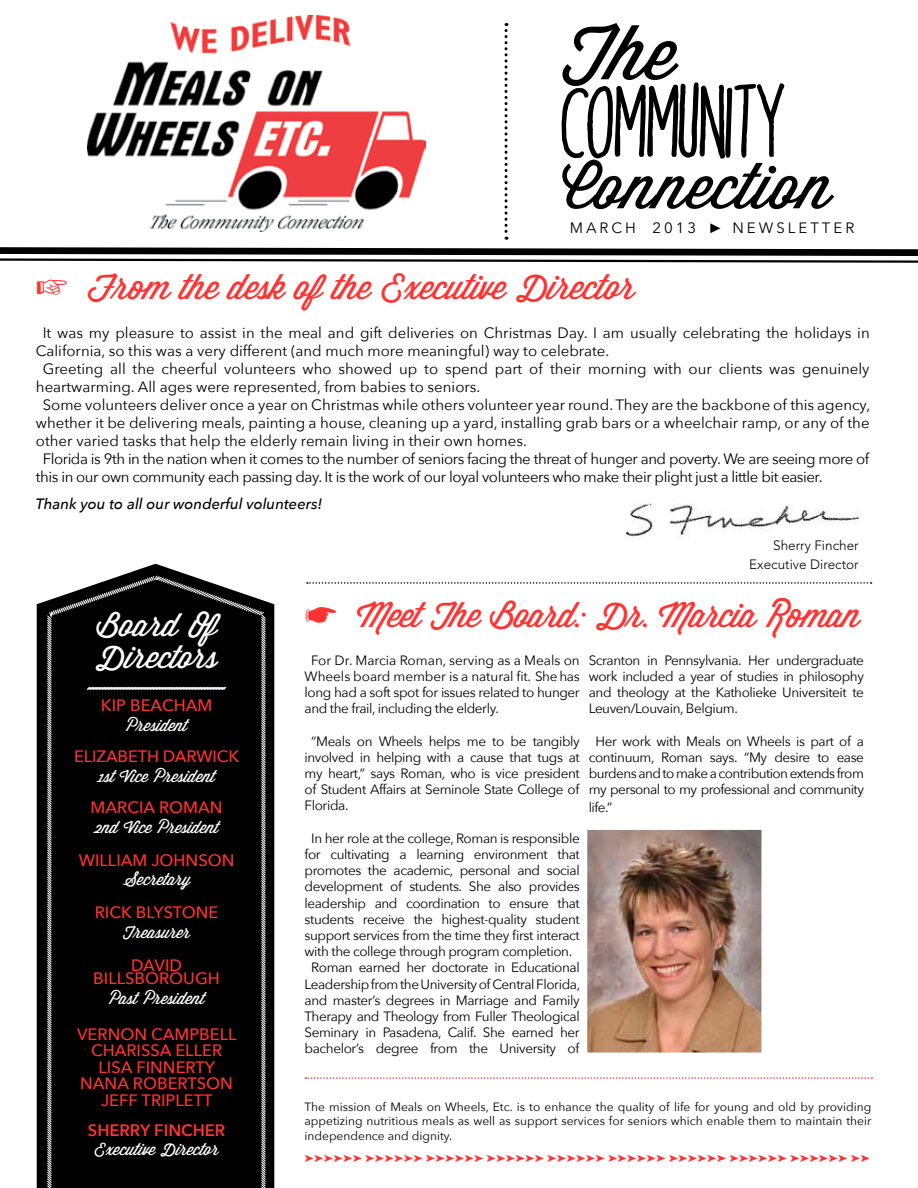
<style>
.page{position:relative;width:918px;height:1188px;background:#fff}
.page>*{position:absolute;margin:0;border:0;box-sizing:border-box;transform-origin:0 0}
.t1{font:75px "Wisdom Script AI";color:#000}
.t2{font:63px "Wisdom Script AI";letter-spacing:.01em;color:#000}
.t3{font:34.5px "Wisdom Script AI";letter-spacing:-.01em;color:#f33}
.t4{font:34.5px "Wisdom Script AI";letter-spacing:-.03em;color:#f33}
.t5{font:31.5px/31.5px "Wisdom Script AI";color:#fff}
.t6{font:500 16.5px/16.5px "Avenir Next";color:#f33;text-align:center}
.t7{font:16.5px "Wisdom Script AI";color:#fff}
.t8{font:600 16.5px "Avenir Next";color:#f33}
.t9{font:15px "Avenir Next";color:#000}
.t10{font:15px "Avenir Next";letter-spacing:-.03em;color:#000}
.t11{font:italic 500 15px "Avenir Next";color:#000}
.t12{font:15px "Avenir Next";letter-spacing:.2em;color:#000}
.t13{font:13.5px/16.2px "Avenir Next";letter-spacing:-.03em;color:#000;text-align:justify}
.t14{font:300 13.5px/18.9px "Avenir";color:#000;text-align:right}
.t15{font:12px/14.4px "Avenir Next";color:#000;text-align:justify}
.t16{font:10.5px "Zapf Dingbats ITC";color:#f33}
.s1{font-family:"Andale Mono";font-size:16.5px}
</style>
<div class="page">
<img style="left:170px;top:16px;width:178px;height:7px">
<svg style="left:0;top:23px;width:918px;height:240px"></svg>
<svg style="left:307px;top:582px;width:565px;height:2px"></svg>
<svg style="left:305px;top:1077px;width:567px;height:2px"></svg>
<svg style="left:37px;top:564px;width:237px;height:624px;fill:#000"></svg>
<div style="left:46px;top:575px;width:221px;height:613px;background:#000"></div>
<svg style="left:86px;top:686px;width:141px;height:4px"></svg>
<img style="left:589px;top:831px;width:171px;height:220px">
<div style="left:580px;top:822px;width:189px;height:238px;border:8px solid #fff"></div>
<img style="left:626px;top:503px;width:233px;height:35px">
<h1 class="t1" style="left:561px;top:-5px;width:116px">The</h1>
<h2 class="t2" style="left:561px;top:137px;width:272px">Connection</h2>
<p class="t12" style="left:570px;top:219px;width:286px">MARCH 2013 <span class="s1">►</span> NEWSLETTER</p>
<h3 class="t3" style="left:36px;top:260px;width:602px">☞ From the desk of the Executive Director</h3>
<p class="t9" style="left:43px;top:324px;width:829px">It was my pleasure to assist in the meal and gift deliveries on Christmas Day. I am usually celebrating the holidays in</p>
<p class="t9" style="left:36px;top:342px;width:575px">California, so this was a very different (and much more meaningful) way to celebrate.</p>
<p class="t9" style="left:43px;top:360px;width:828px">Greeting all the cheerful volunteers who showed up to spend part of their morning with our clients was genuinely</p>
<p class="t9" style="left:36px;top:378px;width:446px">heartwarming. All ages were represented, from babies to seniors.</p>
<p class="t9" style="left:43px;top:396px;width:829px">Some volunteers deliver once a year on Christmas while others volunteer year round. They are the backbone of this agency,</p>
<p class="t9" style="left:36px;top:414px;width:835px">whether it be delivering meals, painting a house, cleaning up a yard, installing grab bars or a wheelchair ramp, or any of the</p>
<p class="t9" style="left:36px;top:432px;width:493px">other varied tasks that help the elderly remain living in their own homes.</p>
<p class="t10" style="left:43px;top:450px;width:828px">Florida is 9th in the nation when it comes to the number of seniors facing the threat of hunger and poverty. We are seeing more of</p>
<p class="t10" style="left:36px;top:468px;width:788px">this in our own community each passing day. It is the work of our loyal volunteers who make their plight just a little bit easier.</p>
<p class="t11" style="left:36px;top:495px;width:288px">Thank you to all our wonderful volunteers!</p>
<h3 class="t5" style="left:96px;top:608px;width:125px">Board Of<br>Directors</h3>
<p class="t6" style="left:101px;top:697px;width:113px">KIP BEACHAM</p>
<p class="t7" style="left:126px;top:712px;width:63px">President</p>
<p class="t6" style="left:74px;top:748px;width:167px">ELIZABETH DARWICK</p>
<p class="t7" style="left:98px;top:763px;width:118px">1st Vice President</p>
<p class="t6" style="left:91px;top:799px;width:133px">MARCIA ROMAN</p>
<p class="t7" style="left:94px;top:814px;width:126px">2nd Vice President</p>
<p class="t6" style="left:79px;top:852px;width:157px">WILLIAM JOHNSON</p>
<p class="t7" style="left:123px;top:867px;width:69px">Secretary</p>
<p class="t6" style="left:95px;top:904px;width:125px">RICK BLYSTONE</p>
<p class="t7" style="left:123px;top:919px;width:69px">Treasurer</p>
<p class="t6" style="left:93px;top:958px;width:128px;line-height:13.5px">DAVID<br>BILLSBOROUGH</p>
<p class="t7" style="left:109px;top:985px;width:97px">Past President</p>
<p class="t6" style="left:77px;top:1026px;width:161px">VERNON CAMPBELL<br>CHARISSA ELLER<br>LISA FINNERTY<br>NANA ROBERTSON<br>JEFF TRIPLETT</p>
<p class="t8" style="left:88px;top:1120px;width:139px">SHERRY FINCHER</p>
<p class="t7" style="left:94px;top:1137px;width:126px">Executive Director</p>
<p class="t14" style="left:749px;top:536px;width:111px">Sherry Fincher<br>Executive Director</p>
<h3 class="t4" style="left:305px;top:588px;width:557px">☛ Meet The Board: Dr. Marcia Roman</h3>
<p class="t13" style="left:305px;top:652px;width:277px;text-indent:7px">For Dr. Marcia Roman, serving as a Meals on Wheels board member is a natural fit. She has long had a soft spot for issues related to hunger and the frail, including the elderly.</p>
<p class="t13" style="left:305px;top:733px;width:277px;text-indent:7px">“Meals on Wheels helps me to be tangibly involved in helping with a cause that tugs at my heart,” says Roman, who is vice president of Student Affairs at Seminole State College of Florida.</p>
<p class="t13" style="left:305px;top:830px;width:277px;text-align:center">In her role at the college, Roman is responsible for cultivating a learning environment that promotes the academic, personal and social development of students. She also provides leadership and coordination to ensure that students receive the highest-quality student support services from the time they first interact with the college through program completion.<br>Roman earned her doctorate in Educational Leadership from the University of Central Florida, and master’s degrees in Marriage and Family Therapy and Theology from Fuller Theological Seminary in Pasadena, Calif. She earned her bachelor’s degree from the University of</p>
<p class="t13" style="left:589px;top:652px;width:277px">Scranton in Pennsylvania. Her undergraduate work included a year of studies in philosophy and theology at the Katholieke Universiteit te Leuven/Louvain, Belgium.</p>
<p class="t13" style="left:589px;top:733px;width:277px;text-align:center">Her work with Meals on Wheels is part of a continuum, Roman says. “My desire to ease burdens and to make a contribution extends from my personal to my professional and community</p>
<p class="t13" style="left:589px;top:799px;width:25px">life.”</p>
<p class="t15" style="left:305px;top:1100px;width:568px">The mission of Meals on Wheels, Etc. is to enhance the quality of life for young and old by providing appetizing nutritious meals as well as support services for seniors which enable them to maintain their independence and dignity.</p>
<p class="t16" style="left:305px;top:1154px;width:567px">➤➤➤➤➤➤ ➤➤➤➤➤➤ ➤➤➤➤➤➤ ➤➤➤➤➤➤ ➤➤➤➤➤➤ ➤➤➤➤➤➤ ➤➤➤➤➤➤ ➤➤➤➤➤➤ ➤➤➤➤➤➤ ➤➤</p>
</div>
